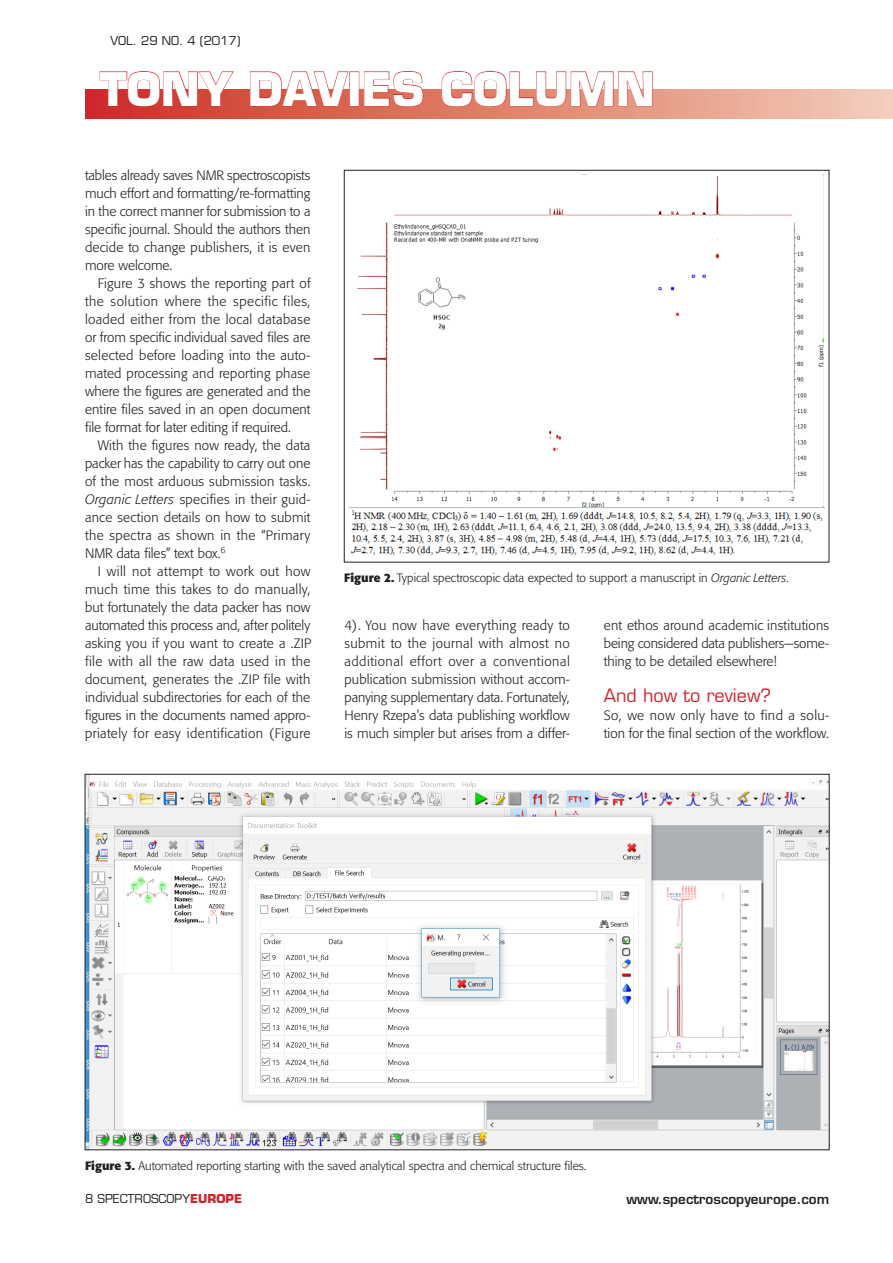
<style>
.page{position:relative;width:893px;height:1263px;background:#fff}
.page>*{position:absolute;margin:0;border:0;box-sizing:border-box;transform-origin:0 0}
.t1{font:700 45px "Eurostile";color:#fff}
.Column_A_head{font:18px "Eurostile";color:#ce252b}
.Body_indent{font:300 13.5px/18px "Formata BQ";color:#231f20;text-align:justify}
.Body_copy{font:300 13.5px/18px "Formata BQ";letter-spacing:.005em;color:#231f20;text-align:justify}
.t2{font:600 13.5px "Eurostile";color:#231f20}
.Article_caption{font:300 12px "Formata BQ";color:#231f20}
.t3{font:12px "Eurostile";color:#231f20}
.s1{font-style:italic}
.s2{font-weight:700}
.s3{font-weight:700;color:#ce252b}
</style>
<div class="page">
<div style="left:85px;top:89px;width:808px;height:29px;background:linear-gradient(to right,#cd2e21,#f2ceb6)"></div>
<svg style="left:99px;top:71px;width:135px;height:36px"></svg>
<svg style="left:250px;top:71px;width:99px;height:35px"></svg>
<div style="left:349px;top:72px;width:10px;height:34px;border:1px solid #ce252b"></div>
<svg style="left:364px;top:71px;width:60px;height:36px"></svg>
<svg style="left:441px;top:71px;width:212px;height:36px"></svg>
<img style="left:349px;top:174px;width:475px;height:381px">
<img style="left:87px;top:776px;width:740px;height:372px">
<p class="t3" style="left:110px;top:33px;width:132px">VOL. 29 NO. 4 (2017)</p>
<h1 class="t1" style="left:100px;top:61px;width:556px">TONY DAVIES COLUMN</h1>
<p class="Body_copy" style="left:85px;top:166px;width:227px">tables already saves NMR spectroscopists much effort and formatting/re-formatting in the correct manner for submission to a specific journal. Should the authors then decide to change publishers, it is even more welcome.</p>
<p class="Body_indent" style="left:85px;top:274px;width:227px;text-indent:13px">Figure 3 shows the reporting part of the solution where the specific files, loaded either from the local database or from specific individual saved files are selected before loading into the auto&shy;mated processing and reporting phase where the figures are generated and the entire files saved in an open document file format for later editing if required.</p>
<p class="Body_indent" style="left:85px;top:436px;width:227px;text-indent:13px">With the figures now ready, the data packer has the capability to carry out one of the most arduous submission tasks.<br><span class="s1">Organic Letters</span> specifies in their guid&shy;ance section details on how to submit the spectra as shown in the “Primary NMR data files” text box.<sup>6</sup></p>
<p class="Body_indent" style="left:85px;top:562px;width:228px;text-indent:13px">I will not attempt to work out how much time this takes to do manually, but fortunately the data packer has now automated this process and, after politely asking you if you want to create a .ZIP file with all the raw data used in the document, generates the .ZIP file with individual subdirectories for each of the figures in the documents named appro&shy;priately for easy identification (Figure</p>
<p class="Article_caption" style="left:344px;top:571px;width:446px"><span class="s2">Figure 2.</span> Typical spectroscopic data expected to support a manuscript in <span class="s1">Organic Letters</span>.</p>
<p class="Body_indent" style="left:344px;top:616px;width:227px">4). You now have everything ready to submit to the journal with almost no additional effort over a conventional publication submission without accom&shy;panying supplementary data. Fortunately, Henry Rzepa’s data publishing workflow is much simpler but arises from a differ-</p>
<p class="Body_indent" style="left:604px;top:616px;width:227px">ent ethos around academic institutions being considered data publishers—some&shy;thing to be detailed elsewhere!</p>
<p class="Column_A_head" style="left:604px;top:685px;width:169px">And how to review?</p>
<p class="Body_copy" style="left:604px;top:706px;width:227px">So, we now only have to find a solu&shy;tion for the final section of the workflow.</p>
<p class="Article_caption" style="left:85px;top:1159px;width:503px"><span class="s2">Figure 3.</span> Automated reporting starting with the saved analytical spectra and chemical structure files.</p>
<p class="t3" style="left:85px;top:1191px;width:159px">8 SPECTROSCOPY<span class="s3">EUROPE</span></p>
<p class="t2" style="left:627px;top:1190px;width:204px">www.spectroscopyeurope.com</p>
</div>
